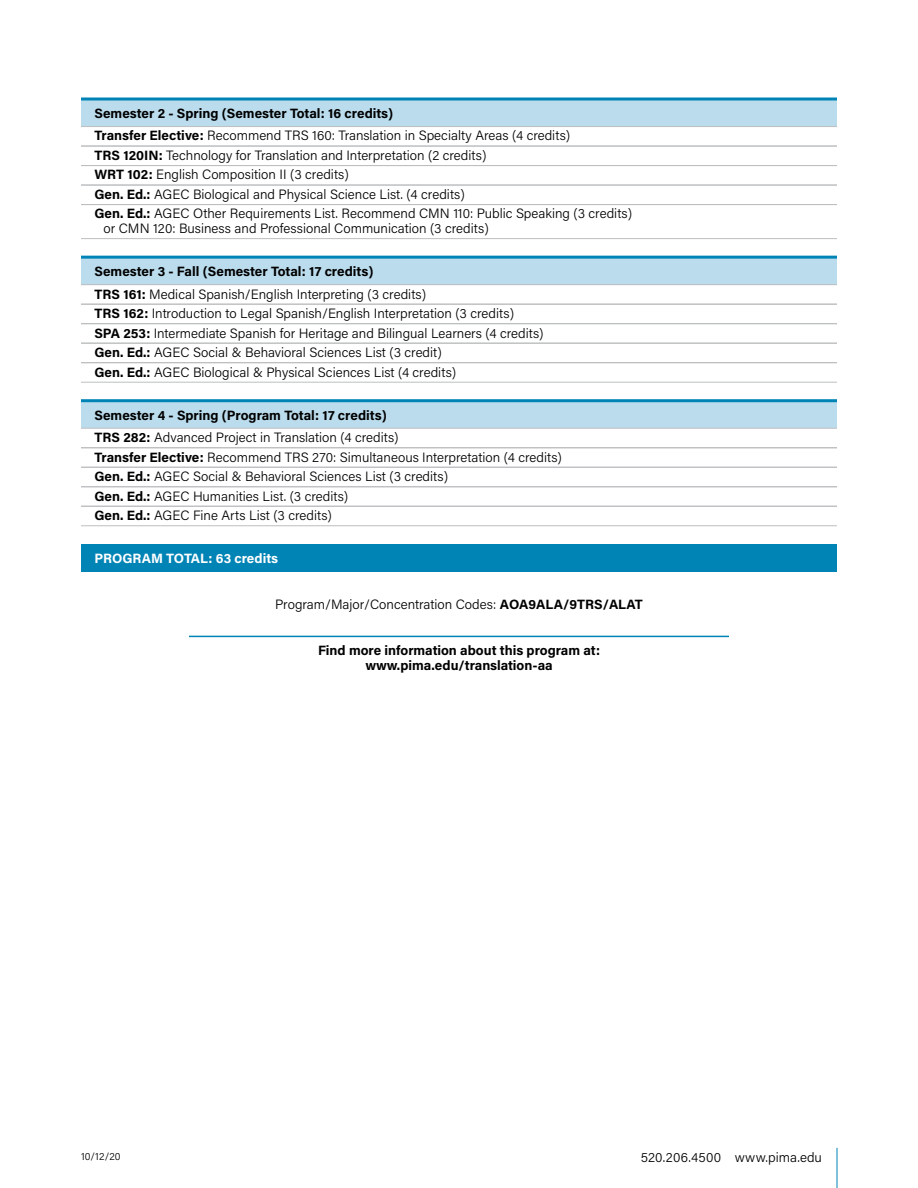
<style>
.page{position:relative;width:918px;height:1188px;background:#fff}
.page>*{position:absolute;margin:0;border:0;box-sizing:border-box;transform-origin:0 0}
.P_semester_1{font:300 13.5px "Acumin Pro";color:#000}
.P_semester__or{font:300 13.5px/14.5px "Acumin Pro";color:#000}
.H_semester{font:700 13.5px "Acumin Pro";color:#000}
.P_more_info_web{font:700 13.5px/14.5px "Acumin Pro";color:#000;text-align:center}
.P_centered{font:300 13.5px "Acumin Pro";color:#000}
.H_Page_Phone_Web{font:300 13.5px "Acumin Pro";letter-spacing:.01em;color:#000}
.H_program_total{font:700 13.5px "Acumin Pro";color:#fff}
.t1{font:300 10.5px "Acumin Pro";color:#000}
.s1{font-weight:700}
</style>
<div class="page">
<hr style="left:837px;top:1148px;width:1px;height:40px;background:#0084b6">
<div style="left:81px;top:99px;width:756px;height:27px;background:#bbdced"></div>
<hr style="left:81px;top:98px;width:756px;height:2px;background:#0084b6">
<hr style="left:81px;top:126px;width:756px;height:1px;background:#bcbec0">
<hr style="left:81px;top:146px;width:756px;height:1px;background:#bcbec0">
<hr style="left:81px;top:165px;width:756px;height:1px;background:#bcbec0">
<hr style="left:81px;top:185px;width:756px;height:1px;background:#bcbec0">
<hr style="left:81px;top:204px;width:756px;height:1px;background:#bcbec0">
<hr style="left:81px;top:238px;width:756px;height:1px;background:#bcbec0">
<div style="left:81px;top:257px;width:756px;height:27px;background:#bbdced"></div>
<hr style="left:81px;top:256px;width:756px;height:3px;background:#0084b6">
<hr style="left:81px;top:284px;width:756px;height:1px;background:#bcbec0">
<hr style="left:81px;top:304px;width:756px;height:1px;background:#bcbec0">
<hr style="left:81px;top:323px;width:756px;height:1px;background:#bcbec0">
<hr style="left:81px;top:343px;width:756px;height:1px;background:#bcbec0">
<hr style="left:81px;top:362px;width:756px;height:1px;background:#bcbec0">
<hr style="left:81px;top:382px;width:756px;height:1px;background:#bcbec0">
<div style="left:81px;top:401px;width:756px;height:27px;background:#bbdced"></div>
<hr style="left:81px;top:399px;width:756px;height:3px;background:#0084b6">
<hr style="left:81px;top:428px;width:756px;height:1px;background:#bcbec0">
<hr style="left:81px;top:447px;width:756px;height:1px;background:#bcbec0">
<hr style="left:81px;top:467px;width:756px;height:1px;background:#bcbec0">
<hr style="left:81px;top:486px;width:756px;height:1px;background:#bcbec0">
<hr style="left:81px;top:506px;width:756px;height:1px;background:#bcbec0">
<hr style="left:81px;top:525px;width:756px;height:1px;background:#bcbec0">
<div style="left:81px;top:544px;width:756px;height:27px;background:#0084b6"></div>
<hr style="left:189px;top:636px;width:540px;height:1px;background:#0084b6">
<p class="H_semester" style="left:94px;top:104px;width:300px">Semester 2 - Spring (Semester Total: 16 credits)</p>
<p class="P_semester_1" style="left:94px;top:126px;width:477px"><span class="s1">Transfer Elective:</span> Recommend TRS 160: Translation in Specialty Areas (4 credits)</p>
<p class="P_semester_1" style="left:94px;top:146px;width:393px"><span class="s1">TRS 120IN:</span> Technology for Translation and Interpretation (2 credits)</p>
<p class="P_semester_1" style="left:94px;top:165px;width:256px"><span class="s1">WRT 102:</span> English Composition II (3 credits)</p>
<p class="P_semester_1" style="left:94px;top:185px;width:372px"><span class="s1">Gen. Ed.:</span> AGEC Biological and Physical Science List. (4 credits)</p>
<p class="P_semester__or" style="left:104px;top:206px;width:530px;text-indent:-9px"><span class="s1">Gen. Ed.:</span> AGEC Other Requirements List. Recommend CMN 110: Public Speaking (3 credits) or CMN 120: Business and Professional Communication (3 credits)</p>
<p class="H_semester" style="left:94px;top:262px;width:280px">Semester 3 - Fall (Semester Total: 17 credits)</p>
<p class="P_semester_1" style="left:94px;top:285px;width:333px"><span class="s1">TRS 161:</span> Medical Spanish/English Interpreting (3 credits)</p>
<p class="P_semester_1" style="left:94px;top:304px;width:421px"><span class="s1">TRS 162:</span> Introduction to Legal Spanish/English Interpretation (3 credits)</p>
<p class="P_semester_1" style="left:94px;top:324px;width:451px"><span class="s1">SPA 253:</span> Intermediate Spanish for Heritage and Bilingual Learners (4 credits)</p>
<p class="P_semester_1" style="left:94px;top:343px;width:349px"><span class="s1">Gen. Ed.:</span> AGEC Social &amp; Behavioral Sciences List (3 credit)</p>
<p class="P_semester_1" style="left:94px;top:363px;width:363px"><span class="s1">Gen. Ed.:</span> AGEC Biological &amp; Physical Sciences List (4 credits)</p>
<p class="H_semester" style="left:94px;top:405px;width:294px">Semester 4 - Spring (Program Total: 17 credits)</p>
<p class="P_semester_1" style="left:94px;top:428px;width:306px"><span class="s1">TRS 282:</span> Advanced Project in Translation (4 credits)</p>
<p class="P_semester_1" style="left:94px;top:448px;width:469px"><span class="s1">Transfer Elective:</span> Recommend TRS 270: Simultaneous Interpretation (4 credits)</p>
<p class="P_semester_1" style="left:94px;top:467px;width:355px"><span class="s1">Gen. Ed.:</span> AGEC Social &amp; Behavioral Sciences List (3 credits)</p>
<p class="P_semester_1" style="left:94px;top:487px;width:255px"><span class="s1">Gen. Ed.:</span> AGEC Humanities List. (3 credits)</p>
<p class="P_semester_1" style="left:94px;top:506px;width:239px"><span class="s1">Gen. Ed.:</span> AGEC Fine Arts List (3 credits)</p>
<p class="H_program_total" style="left:94px;top:549px;width:185px">PROGRAM TOTAL: 63 credits</p>
<p class="P_centered" style="left:275px;top:595px;width:369px">Program/Major/Concentration Codes: <span class="s1">AOA9ALA/9TRS/ALAT</span></p>
<p class="P_more_info_web" style="left:318px;top:643px;width:283px">Find more information about this program at: www.pima.edu/translation-aa</p>
<p class="t1" style="left:81px;top:1149px;width:41px">10/12/20</p>
<p class="H_Page_Phone_Web" style="left:641px;top:1148px;width:183px">520.206.4500 www.pima.edu</p>
</div>
